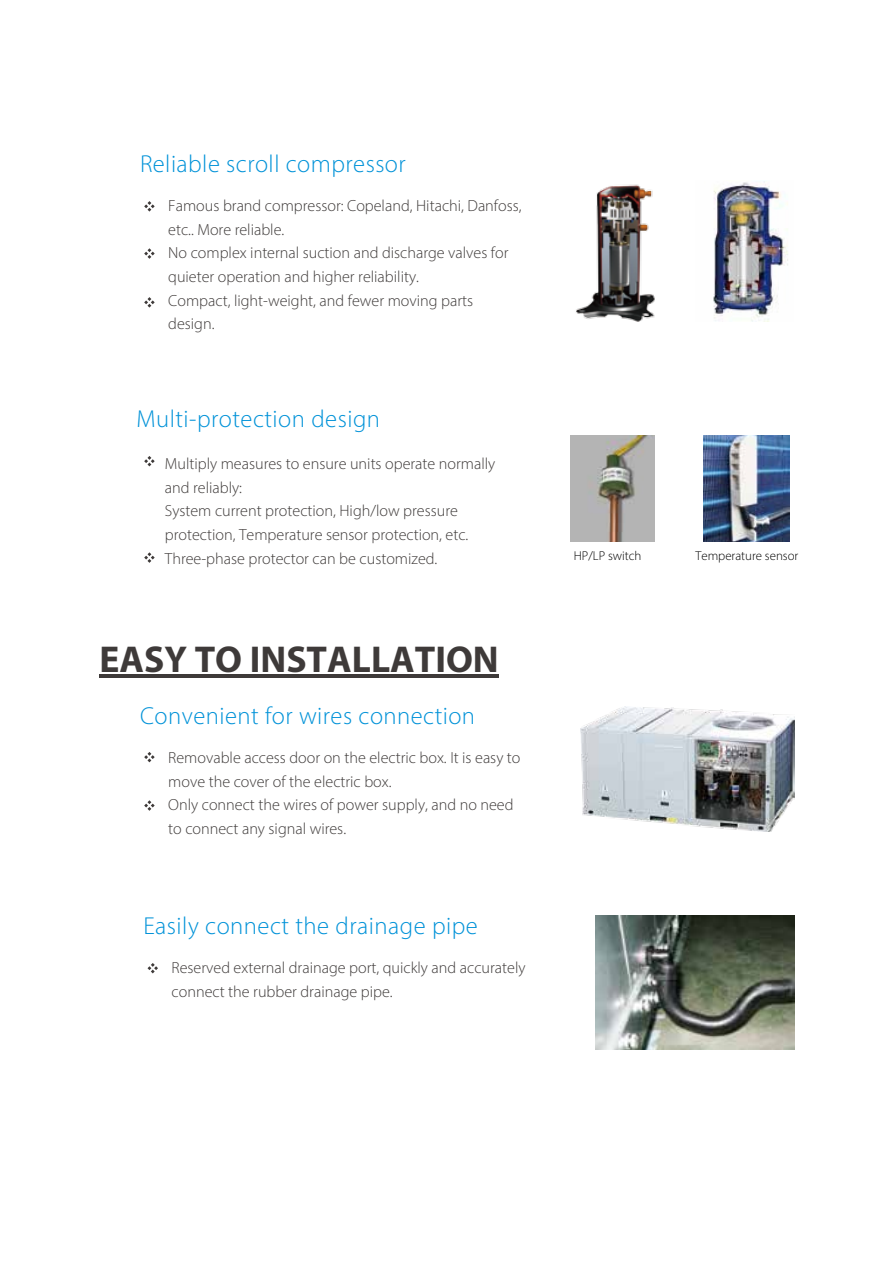
<style>
.page{position:relative;width:894px;height:1264px;background:#fff}
.page>*{position:absolute;margin:0;border:0;box-sizing:border-box;transform-origin:0 0}
.t1{font:700 37.5px "Myriad Pro";color:#3e3a39}
.t2{font:300 24.6px "Myriad Pro";letter-spacing:.02em;color:#0092d8}
.t3{font:300 16.05px/23.7px "Myriad Pro";color:#3e3a39}
.t4{font:300 12.9px "Myriad Pro";color:#000}
</style>
<div class="page">
<img style="left:595px;top:915px;width:199px;height:134px">
<img style="left:580px;top:706px;width:214px;height:125px">
<svg style="left:144px;top:752px;width:11px;height:10px"></svg>
<svg style="left:144px;top:800px;width:11px;height:10px"></svg>
<svg style="left:147px;top:963px;width:11px;height:10px"></svg>
<svg style="left:144px;top:201px;width:11px;height:10px"></svg>
<svg style="left:144px;top:248px;width:11px;height:11px"></svg>
<svg style="left:144px;top:297px;width:11px;height:10px"></svg>
<img style="left:713px;top:181px;width:75px;height:140px">
<img style="left:576px;top:184px;width:79px;height:138px">
<img style="left:703px;top:435px;width:86px;height:106px">
<img style="left:570px;top:435px;width:84px;height:106px">
<hr style="left:100px;top:674px;width:398px;height:3px;background:#3e3a39">
<svg style="left:144px;top:456px;width:11px;height:10px"></svg>
<svg style="left:144px;top:552px;width:11px;height:11px"></svg>
<h2 class="t2" style="left:140px;top:154px;width:267px">Reliable scroll compressor</h2>
<h2 class="t3" style="left:168px;top:195px;width:355px">Famous brand compressor: Copeland, Hitachi, Danfoss, etc.. More reliable.<br>No complex internal suction and discharge valves for quieter operation and higher reliability.<br>Compact, light-weight, and fewer moving parts design.</h2>
<h1 class="t2" style="left:136px;top:408px;width:245px">Multi-protection design</h1>
<h2 class="t3" style="left:165px;top:453px;width:332px">Multiply measures to ensure units operate normally and reliably:<br>System current protection, High/low pressure protection, Temperature sensor protection, etc.<br>Three-phase protector can be customized.</h2>
<h3 class="t1" style="left:100px;top:643px;width:400px">EASY TO INSTALLATION</h3>
<h3 class="t2" style="left:140px;top:705px;width:336px">Convenient for wires connection</h3>
<h3 class="t3" style="left:168px;top:747px;width:353px">Removable access door on the electric box. It is easy to move the cover of the electric box.<br>Only connect the wires of power supply, and no need to connect any signal wires.</h3>
<h2 class="t2" style="left:143px;top:915px;width:336px">Easily connect the drainage pipe</h2>
<h3 class="t3" style="left:172px;top:957px;width:355px">Reserved external drainage port, quickly and accurately connect the rubber drainage pipe.</h3>
<p class="t4" style="left:573px;top:550px;width:69px">HP/LP switch</p>
<p class="t4" style="left:695px;top:550px;width:104px">Temperature sensor</p>
</div>
